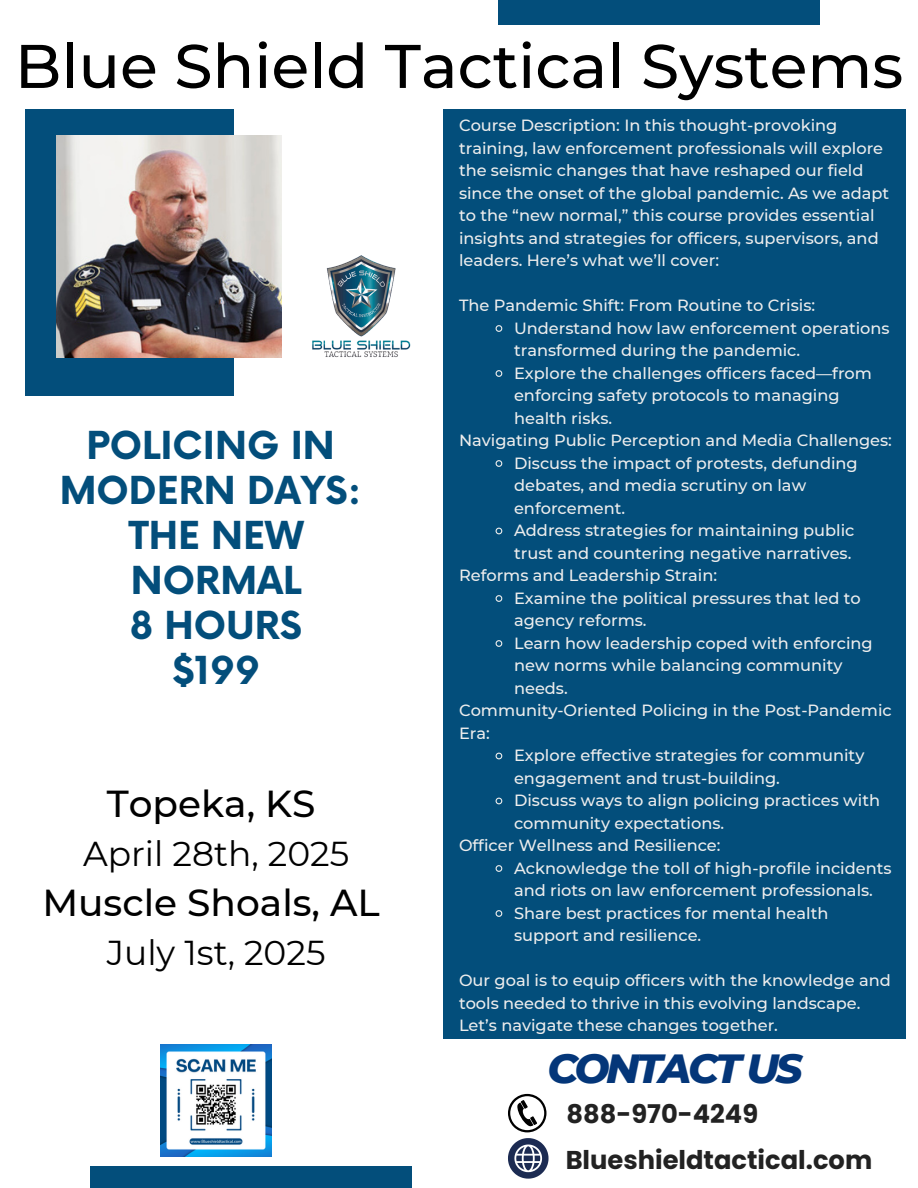
<style>
.page{position:relative;width:918px;height:1188px;background:#fff}
.page>*{position:absolute;margin:0;border:0;box-sizing:border-box;transform-origin:0 0}
.t1{font:500 61.5px "Montserrat";color:#000}
.t2{font:italic 800 41.55px "Montserrat";letter-spacing:-.085em;color:#043679}
.t3{font:700 37.5px/45px "Now";color:#034e7b;text-align:center}
.t4{font:500 37.5px "Montserrat";color:#000}
.t5{font:34.5px "Montserrat";color:#000}
.t6{font:700 25.8px "Poppins";color:#222}
.t7{font:500 16.2px/22.5px "Montserrat";color:#ededed}
</style>
<div class="page">
<div style="left:25px;top:109px;width:209px;height:286px;background:#034e7b"></div>
<img style="left:57px;top:136px;width:224px;height:221px">
<div style="left:444px;top:109px;width:462px;height:929px;background:#034e7b"></div>
<div style="left:498px;top:0;width:322px;height:24px;background:#034e7b"></div>
<img style="left:312px;top:255px;width:99px;height:103px">
<svg style="left:508px;top:1094px;width:38px;height:38px"></svg>
<svg style="left:508px;top:1138px;width:40px;height:41px"></svg>
<svg style="left:495px;top:325px;width:8px;height:7px"></svg>
<svg style="left:495px;top:370px;width:8px;height:7px"></svg>
<svg style="left:495px;top:460px;width:8px;height:7px"></svg>
<svg style="left:495px;top:527px;width:8px;height:8px"></svg>
<svg style="left:495px;top:595px;width:8px;height:7px"></svg>
<svg style="left:495px;top:640px;width:8px;height:7px"></svg>
<svg style="left:495px;top:752px;width:8px;height:8px"></svg>
<svg style="left:495px;top:797px;width:8px;height:8px"></svg>
<svg style="left:495px;top:865px;width:8px;height:7px"></svg>
<svg style="left:495px;top:910px;width:8px;height:7px"></svg>
<div style="left:90px;top:1166px;width:322px;height:22px;background:#034e7b"></div>
<img style="left:160px;top:1045px;width:112px;height:111px">
<p class="t1" style="left:15px;top:28px;width:890px">Blue Shield Tactical Systems</p>
<h1 class="t3" style="left:60px;top:426px;width:303px">POLICING IN<br>MODERN DAYS:<br>THE NEW<br>NORMAL<br>8 HOURS<br>$199</h1>
<p class="t4" style="left:107px;top:781px;width:210px">Topeka, KS</p>
<p class="t5" style="left:83px;top:833px;width:268px">April 28th, 2025</p>
<p class="t4" style="left:42px;top:880px;width:339px">Muscle Shoals, AL</p>
<p class="t5" style="left:107px;top:932px;width:220px">July 1st, 2025</p>
<p class="t7" style="left:459px;top:114px;width:432px">Course Description: In this thought-provoking training, law enforcement professionals will explore the seismic changes that have reshaped our field since the onset of the global pandemic. As we adapt to the “new normal,” this course provides essential insights and strategies for officers, supervisors, and leaders. Here’s what we’ll cover:</p>
<p class="t7" style="left:459px;top:294px;width:358px">The Pandemic Shift: From Routine to Crisis:</p>
<p class="t7" style="left:514px;top:317px;width:377px">Understand how law enforcement operations transformed during the pandemic.</p>
<p class="t7" style="left:514px;top:362px;width:359px">Explore the challenges officers faced—from enforcing safety protocols to managing health risks.</p>
<p class="t7" style="left:459px;top:429px;width:434px">Navigating Public Perception and Media Challenges:</p>
<p class="t7" style="left:514px;top:452px;width:345px">Discuss the impact of protests, defunding debates, and media scrutiny on law enforcement.</p>
<p class="t7" style="left:514px;top:519px;width:342px">Address strategies for maintaining public trust and countering negative narratives.</p>
<p class="t7" style="left:459px;top:564px;width:260px">Reforms and Leadership Strain:</p>
<p class="t7" style="left:514px;top:587px;width:348px">Examine the political pressures that led to agency reforms.</p>
<p class="t7" style="left:514px;top:632px;width:360px">Learn how leadership coped with enforcing new norms while balancing community needs.</p>
<p class="t7" style="left:459px;top:699px;width:434px">Community-Oriented Policing in the Post-Pandemic<br>Era:</p>
<p class="t7" style="left:514px;top:744px;width:352px">Explore effective strategies for community engagement and trust-building.</p>
<p class="t7" style="left:514px;top:789px;width:368px">Discuss ways to align policing practices with community expectations.</p>
<h5 class="t7" style="left:459px;top:834px;width:263px">Officer Wellness and Resilience:</h5>
<p class="t7" style="left:514px;top:857px;width:379px">Acknowledge the toll of high-profile incidents and riots on law enforcement professionals.</p>
<h2 class="t7" style="left:514px;top:902px;width:316px">Share best practices for mental health support and resilience.</h2>
<h3 class="t7" style="left:459px;top:969px;width:433px">Our goal is to equip officers with the knowledge and tools needed to thrive in this evolving landscape.<br>Let’s navigate these changes together.</h3>
<p class="t2" style="left:547px;top:1043px;width:257px">CONTACT US</p>
<h5 class="t6" style="left:567px;top:1095px;width:193px">888-970-4249</h5>
<p class="t6" style="left:566px;top:1142px;width:308px">Blueshieldtactical.com</p>
</div>
